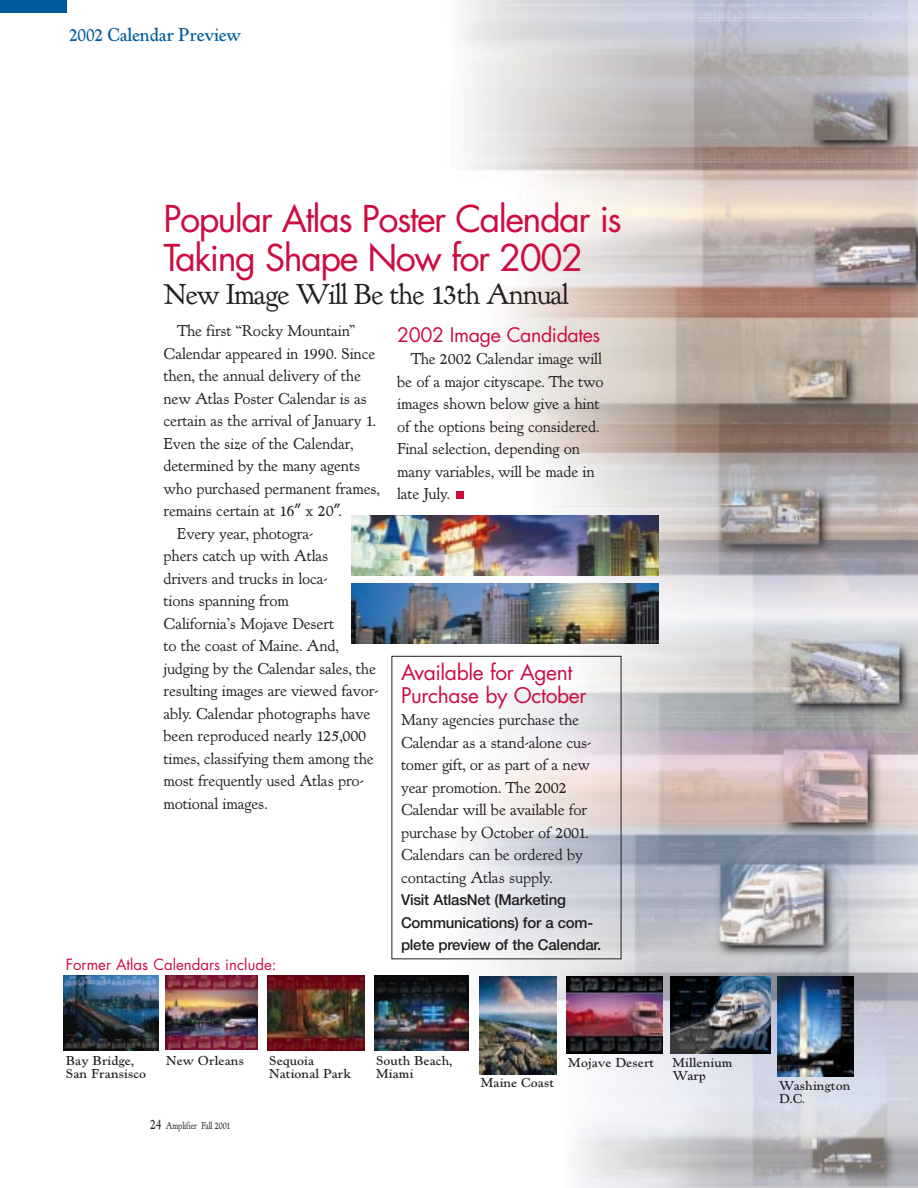
<style>
.page{position:relative;width:918px;height:1188px;background:#fff}
.page>*{position:absolute;margin:0;border:0;box-sizing:border-box;transform-origin:0 0}
.t1{font:36px/39px "Futura";letter-spacing:-.045em;color:#cd0d40}
.t2{font:30px "Kennerley Rgl";letter-spacing:-.04em;color:#231f20}
.t3{font:21px/22.5px "Futura";letter-spacing:-.02em;color:#cd0d40}
.t4{font:19.5px "Kennerley Mdm";letter-spacing:-.015em;color:#00599b;scale:.9 1}
.t5{font:19.5px "Futura";letter-spacing:-.02em;color:#cd0d40}
.t6{font:16.5px/22.5px "Kennerley Rgl";letter-spacing:-.015em;color:#231f20}
.t7{font:500 15px/22.5px "Helvetica Neue";letter-spacing:-.015em;color:#231f20}
.t8{font:15px "Futura";color:#cd0d40}
.t9{font:13.5px/13.5px "Kennerley Mdm";color:#231f20}
.t10{font:10.5px "Kennerley Rgl";letter-spacing:-.015em;color:#231f20;scale:.8 1}
.s1{font-family:"Futura"}
.s2{font-size:15px}
</style>
<div class="page">
<img style="left:63px;top:0;width:855px;height:1188px">
<div style="left:0;top:0;width:68px;height:14px;background:#00599b"></div>
<img style="left:267px;top:975px;width:98px;height:75px">
<img style="left:374px;top:975px;width:94px;height:75px">
<img style="left:567px;top:977px;width:96px;height:76px">
<img style="left:670px;top:977px;width:101px;height:77px">
<img style="left:479px;top:976px;width:77px;height:99px">
<img style="left:777px;top:977px;width:77px;height:100px">
<img style="left:165px;top:976px;width:93px;height:74px">
<img style="left:64px;top:976px;width:94px;height:74px">
<img style="left:351px;top:515px;width:308px;height:60px">
<img style="left:351px;top:584px;width:308px;height:60px">
<div style="left:456px;top:492px;width:7px;height:7px;background:#cd0d40"></div>
<p class="t4" style="left:69px;top:28px;width:193px">2002 Calendar Preview</p>
<h1 class="t1" style="left:164px;top:203px;width:460px">Popular Atlas Poster Calendar is<br>Taking Shape Now for 2002</h1>
<h2 class="t2" style="left:164px;top:283px;width:407px">New Image Will Be the 13th Annual</h2>
<p class="t6" style="left:177px;top:321px;width:180px">The first “Rocky Mountain”</p>
<p class="t6" style="left:163px;top:344px;width:213px">Calendar appeared in 1990. Since</p>
<p class="t6" style="left:163px;top:366px;width:199px">then, the annual delivery of the</p>
<p class="t6" style="left:163px;top:389px;width:205px">new Atlas Poster Calendar is as</p>
<p class="t6" style="left:163px;top:411px;width:214px">certain as the arrival of January 1.</p>
<p class="t6" style="left:163px;top:434px;width:191px">Even the size of the Calendar,</p>
<p class="t6" style="left:163px;top:456px;width:198px">determined by the many agents</p>
<p class="t6" style="left:163px;top:479px;width:218px">who purchased permanent frames,</p>
<p class="t6" style="left:163px;top:501px;width:180px">remains certain at 16<span class="s1">”</span> x 20<span class="s1">”</span>.</p>
<p class="t6" style="left:177px;top:524px;width:138px">Every year, photogra-</p>
<p class="t6" style="left:163px;top:546px;width:166px">phers catch up with Atlas</p>
<p class="t6" style="left:163px;top:569px;width:166px">drivers and trucks in loca-</p>
<p class="t6" style="left:163px;top:591px;width:127px">tions spanning from</p>
<p class="t6" style="left:163px;top:614px;width:172px">California’s Mojave Desert</p>
<p class="t6" style="left:163px;top:636px;width:177px">to the coast of Maine. And,</p>
<p class="t6" style="left:163px;top:659px;width:214px">judging by the Calendar sales, the</p>
<p class="t6" style="left:163px;top:681px;width:217px">resulting images are viewed favor-</p>
<p class="t6" style="left:163px;top:704px;width:209px">ably. Calendar photographs have</p>
<p class="t6" style="left:163px;top:726px;width:205px">been reproduced nearly 125,000</p>
<p class="t6" style="left:163px;top:749px;width:212px">times, classifying them among the</p>
<p class="t6" style="left:163px;top:771px;width:202px">most frequently used Atlas pro-</p>
<p class="t6" style="left:163px;top:794px;width:106px">motional images.</p>
<p class="t8" style="left:66px;top:958px;width:212px">Former Atlas Calendars include:</p>
<p class="t5" style="left:397px;top:326px;width:205px">2002 Image Candidates</p>
<p class="t6" style="left:397px;top:349px;width:208px;text-indent:14px">The 2002 Calendar image will be of a major cityscape. The two images shown below give a hint of the options being considered.<br>Final selection, depending on many variables, will be made in late July.</p>
<p class="t3" style="left:401px;top:663px;width:187px">Available for Agent<br>Purchase by October</p>
<p class="t6" style="left:401px;top:710px;width:192px">Many agencies purchase the<br>Calendar as a stand-alone cus&shy;tomer gift, or as part of a new year promotion. The 2002<br>Calendar will be available for purchase by October of 2001.<br>Calendars can be ordered by contacting Atlas supply.</p>
<p class="t7" style="left:401px;top:890px;width:202px">Visit AtlasNet (Marketing<br>Communications) for a com&shy;plete preview of the Calendar.</p>
<p class="t9" style="left:66px;top:1055px;width:82px">Bay Bridge,<br>San Fransisco</p>
<p class="t9" style="left:166px;top:1055px;width:79px">New Orleans</p>
<p class="t9" style="left:269px;top:1055px;width:84px">Sequoia<br>National Park</p>
<p class="t9" style="left:376px;top:1055px;width:78px">South Beach,<br>Miami</p>
<p class="t10" style="left:150px;top:1122px;width:102px"><span class="s2">24</span> Amplifier Fall 2001</p>
<p class="t9" style="left:481px;top:1077px;width:75px">Maine Coast</p>
<p class="t9" style="left:568px;top:1057px;width:88px">Mojave Desert</p>
<p class="t9" style="left:673px;top:1057px;width:62px">Millenium<br>Warp</p>
<p class="t9" style="left:779px;top:1080px;width:73px">Washington<br>D.C.</p>
</div>
